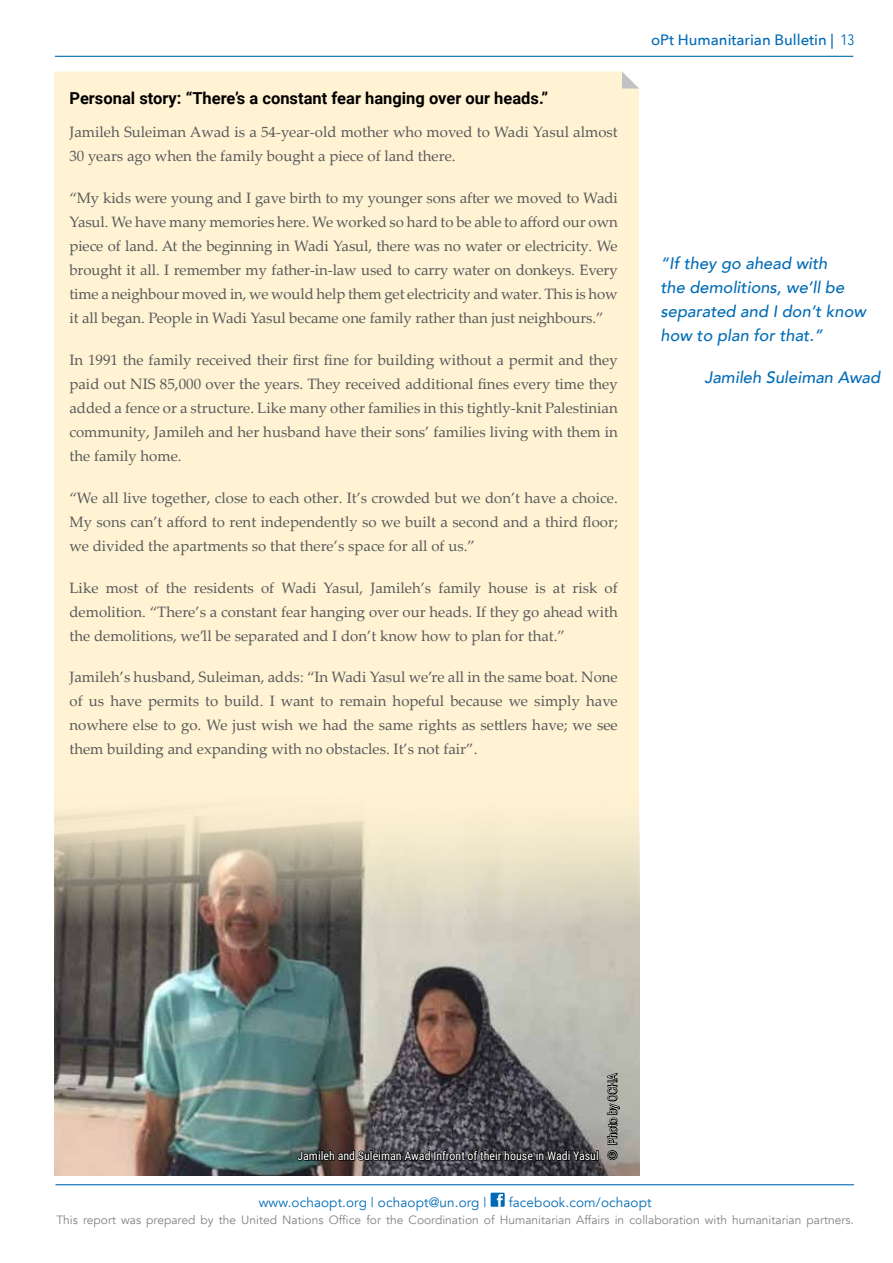
<style>
.page{position:relative;width:893px;height:1263px;background:#fff}
.page>*{position:absolute;margin:0;border:0;box-sizing:border-box;transform-origin:0 0}
.t1{font:italic 500 16.5px/24px "Avenir";color:#036cb6}
.t2{font:700 16.5px "Roboto";color:#000}
.t3{font:15px/24px "Palatino Linotype";color:#58595b;text-align:justify}
.t4{font:500 15px "Avenir Next";color:#036cb6}
.t5{font:13.5px "Avenir";letter-spacing:.01em;color:#036cb6}
.t6{font:12px "Avenir";color:#808285}
.t7{font:12px "Roboto Condensed";color:#fff}
.t8{font:300 12px "Roboto Condensed";color:#fff}
.s1{font-family:"Avenir Next Condensed";font-weight:400}
</style>
<div class="page">
<hr style="left:56px;top:1184px;width:798px;height:1px;background:#036cb6">
<hr style="left:55px;top:56px;width:798px;height:1px;background:#036cb6">
<div style="left:491px;top:1193px;width:14px;height:14px;background:#006ab6"></div>
<svg style="left:497px;top:1194px;width:6px;height:13px"></svg>
<div style="left:54px;top:72px;width:585px;height:722px;background:#fff3d3"></div>
<svg style="left:622px;top:72px;width:17px;height:17px"></svg>
<img style="left:54px;top:794px;width:585px;height:382px">
<svg style="left:606px;top:1072px;width:15px;height:89px"></svg>
<svg style="left:296px;top:1144px;width:303px;height:24px;background:#363437"></svg>
<p class="t2" style="left:69px;top:86px;width:480px">Personal story: “There’s a constant fear hanging over our heads.”</p>
<p class="t3" style="left:69px;top:119px;width:550px">Jamileh Suleiman Awad is a 54-year-old mother who moved to Wadi Yasul almost<br>30 years ago when the family bought a piece of land there.</p>
<p class="t3" style="left:69px;top:185px;width:550px">“My kids were young and I gave birth to my younger sons after we moved to Wadi Yasul. We have many memories here. We worked so hard to be able to afford our own piece of land. At the beginning in Wadi Yasul, there was no water or electricity. We brought it all. I remember my father-in-law used to carry water on donkeys. Every time a neighbour moved in, we would help them get electricity and water. This is how it all began. People in Wadi Yasul became one family rather than just neighbours.”</p>
<p class="t3" style="left:69px;top:347px;width:550px">In 1991 the family received their first fine for building without a permit and they paid out NIS 85,000 over the years. They received additional fines every time they added a fence or a structure. Like many other families in this tightly-knit Palestinian community, Jamileh and her husband have their sons’ families living with them in the family home.</p>
<p class="t3" style="left:69px;top:485px;width:550px">“We all live together, close to each other. It’s crowded but we don’t have a choice.<br>My sons can’t afford to rent independently so we built a second and a third floor; we divided the apartments so that there’s space for all of us.”</p>
<p class="t3" style="left:69px;top:575px;width:550px">Like most of the residents of Wadi Yasul, Jamileh’s family house is at risk of demolition. “There’s a constant fear hanging over our heads. If they go ahead with the demolitions, we’ll be separated and I don’t know how to plan for that.”</p>
<p class="t3" style="left:69px;top:665px;width:550px">Jamileh’s husband, Suleiman, adds: “In Wadi Yasul we’re all in the same boat. None of us have permits to build. I want to remain hopeful because we simply have nowhere else to go. We just wish we had the same rights as settlers have; we see them building and expanding with no obstacles. It’s not fair”.</p>
<p class="t4" style="left:651px;top:31px;width:205px">oPt Humanitarian Bulletin | <span class="s1">13</span></p>
<p class="t1" style="left:660px;top:252px;width:207px">“If they go ahead with<br>the demolitions, we’ll be separated and I don’t know how to plan for that.”</p>
<p class="t1" style="left:704px;top:366px;width:177px">Jamileh Suleiman Awad</p>
<p class="t7" style="left:297px;top:1147px;width:303px">Jamileh and Suleiman Awad Infront of their house in Wadi Yasul</p>
<p class="t8" style="left:604px;top:1160px;width:88px;rotate:-90deg">© Photo by OCHA</p>
<p class="t5" style="left:259px;top:1194px;width:229px">www.ochaopt.org | ochaopt@un.org |</p>
<p class="t5" style="left:509px;top:1194px;width:144px">facebook.com/ochaopt</p>
<p class="t6" style="left:56px;top:1213px;width:799px">This report was prepared by the United Nations Office for the Coordination of Humanitarian Affairs in collaboration with humanitarian partners.</p>
</div>
